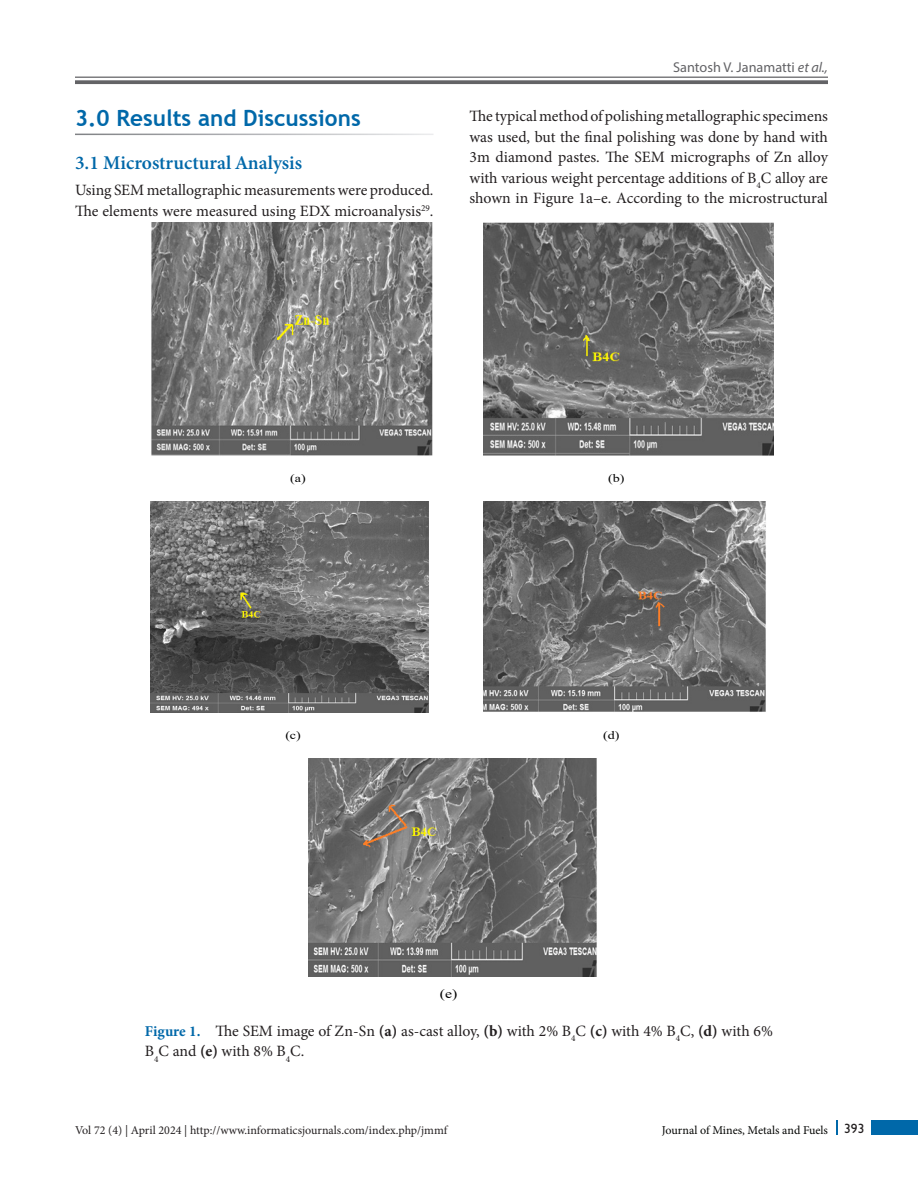
<style>
.page{position:relative;width:918px;height:1188px;background:#fff}
.page>*{position:absolute;margin:0;border:0;box-sizing:border-box;transform-origin:0 0}
.t1{font:700 22.5px "Trebuchet MS";color:#0068a9}
.t2{font:600 19.5px "Minion Pro";color:#0068a9}
.Text{font:15.75px/20.5px "Minion Pro";color:#231f20}
.Fig_cap{font:15.75px/20.5px "Minion Pro";color:#231f20}
.t3{font:14.25px "Myriad Pro";color:#636366}
.t4{font:12.9px "Times New Roman";color:#000;scale:1.22 1}
.t5{font:12px "Minion Pro";color:#231f20}
.Paragraph_Style_1{font:12px "Minion Pro";letter-spacing:-.005em;color:#040503}
.t6{font:11.55px "Times New Roman";color:#000;scale:1.22 1}
.s1{font-style:italic}
.s2{font-weight:700;font-size:15px;color:#0068a9}
.s3{font-weight:700}
.s4{font-family:"Gill Sans";font-size:13.5px;color:#231f20}
</style>
<div class="page">
<hr style="left:75px;top:77px;width:753px;height:1px;background:#636366">
<svg style="left:75px;top:80px;width:753px;height:4px;background:#6f6f72"></svg>
<div style="left:872px;top:1120px;width:46px;height:15px;background:#0068a9"></div>
<svg style="left:836px;top:1120px;width:1px;height:15px"></svg>
<img style="left:151px;top:223px;width:282px;height:233px">
<img style="left:484px;top:223px;width:289px;height:233px">
<img style="left:150px;top:502px;width:279px;height:211px">
<img style="left:484px;top:502px;width:282px;height:210px">
<img style="left:309px;top:759px;width:288px;height:218px">
<h1 class="t1" style="left:75px;top:104px;width:287px">3.0 Results and Discussions</h1>
<h2 class="t2" style="left:75px;top:149px;width:229px">3.1 Microstructural Analysis</h2>
<p class="Text" style="left:75px;top:180px;width:360px">Using SEM metallographic measurements were produced.<br>The elements were measured using EDX microanalysis<sup>29</sup>.</p>
<p class="t3" style="left:673px;top:59px;width:156px">Santosh V. Janamatti <span class="s1">et al.,</span></p>
<p class="Text" style="left:470px;top:106px;width:360px;text-align:justify">The typical method of polishing metallographic specimens was used, but the final polishing was done by hand with 3m diamond pastes. The SEM micrographs of Zn alloy with various weight percentage additions of B<sub>4</sub>C alloy are shown in Figure 1a–e. According to the microstructural</p>
<p class="t6" style="left:290px;top:470px;width:14px">(a)</p>
<p class="t6" style="left:608px;top:470px;width:15px">(b)</p>
<p class="t6" style="left:285px;top:727px;width:14px">(c)</p>
<p class="t6" style="left:603px;top:727px;width:15px">(d)</p>
<p class="t4" style="left:440px;top:984px;width:16px">(e)</p>
<p class="Fig_cap" style="left:145px;top:1021px;width:630px"><span class="s2">Figure 1.</span> The SEM image of Zn-Sn <span class="s3">(a)</span> as-cast alloy, <span class="s3">(b)</span> with 2% B<sub>4</sub>C <span class="s3">(c)</span> with 4% B<sub>4</sub>C, <span class="s3">(d)</span> with 6%<br>B<sub>4</sub>C and <span class="s3">(e)</span> with 8% B<sub>4</sub>C.</p>
<p class="t5" style="left:75px;top:1122px;width:374px">Vol 72 (4) | April 2024 | http://www.informaticsjournals.com/index.php/jmmf</p>
<p class="Paragraph_Style_1" style="left:662px;top:1122px;width:204px">Journal of Mines, Metals and Fuels <span class="s4">393</span></p>
</div>
